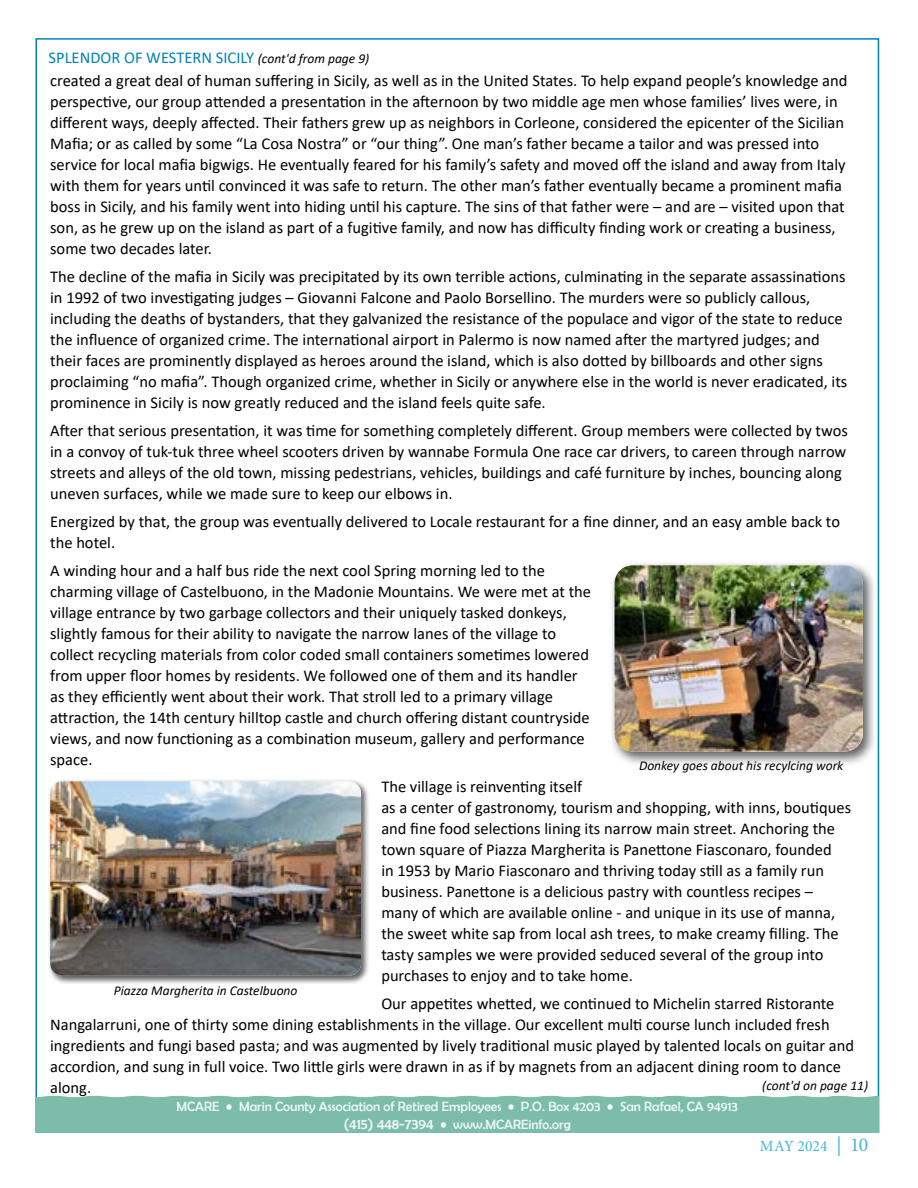
<style>
.page{position:relative;width:918px;height:1188px;background:#fff}
.page>*{position:absolute;margin:0;border:0;box-sizing:border-box;transform-origin:0 0}
.t1{font:16.5px/21px "Calibri";color:#000}
.t2{font:16.5px "Calibri";color:#0083b4}
.t3{font:15.45px "Minion Pro";letter-spacing:.01em;color:#46b3da}
.t4{font:13.5px/18px "Berlin Sans FB";color:#eff9fe;text-align:center}
.t5{font:italic 13.5px "Calibri";color:#000}
.s1{font-style:italic;font-size:13.5px;color:#000}
.s2{font-size:15px}
.s3{font-size:19.8px}
</style>
<div class="page">
<div style="left:35px;top:1096px;width:844px;height:37px;background:#7dbca9"></div>
<div style="left:610px;top:561px;width:267px;height:205px;background:#000;opacity:.64"></div>
<img style="left:615px;top:565px;width:248px;height:187px">
<div style="left:47px;top:779px;width:323px;height:205px;background:#000;opacity:.64"></div>
<img style="left:50px;top:781px;width:311px;height:195px">
<p class="t2" style="left:49px;top:46px;width:322px">SPLENDOR OF WESTERN SICILY <span class="s1">(cont'd from page 9)</span></p>
<p class="t1" style="left:50px;top:70px;width:799px">created a great deal of human suffering in Sicily, as well as in the United States. To help expand people’s knowledge and perspective, our group attended a presentation in the afternoon by two middle age men whose families’ lives were, in different ways, deeply affected. Their fathers grew up as neighbors in Corleone, considered the epicenter of the Sicilian Mafia; or as called by some “La Cosa Nostra” or “our thing”. One man’s father became a tailor and was pressed into service for local mafia bigwigs. He eventually feared for his family’s safety and moved off the island and away from Italy with them for years until convinced it was safe to return. The other man’s father eventually became a prominent mafia boss in Sicily, and his family went into hiding until his capture. The sins of that father were – and are – visited upon that son, as he grew up on the island as part of a fugitive family, and now has difficulty finding work or creating a business, some two decades later.</p>
<p class="t1" style="left:50px;top:266px;width:799px">The decline of the mafia in Sicily was precipitated by its own terrible actions, culminating in the separate assassinations in 1992 of two investigating judges – Giovanni Falcone and Paolo Borsellino. The murders were so publicly callous, including the deaths of bystanders, that they galvanized the resistance of the populace and vigor of the state to reduce the influence of organized crime. The international airport in Palermo is now named after the martyred judges; and their faces are prominently displayed as heroes around the island, which is also dotted by billboards and other signs proclaiming “no mafia”. Though organized crime, whether in Sicily or anywhere else in the world is never eradicated, its prominence in Sicily is now greatly reduced and the island feels quite safe.</p>
<p class="t1" style="left:50px;top:420px;width:799px">After that serious presentation, it was time for something completely different. Group members were collected by twos in a convoy of tuk-tuk three wheel scooters driven by wannabe Formula One race car drivers, to careen through narrow streets and alleys of the old town, missing pedestrians, vehicles, buildings and café furniture by inches, bouncing along uneven surfaces, while we made sure to keep our elbows in.</p>
<p class="t1" style="left:50px;top:510px;width:791px">Energized by that, the group was eventually delivered to Locale restaurant for a fine dinner, and an easy amble back to the hotel.</p>
<p class="t1" style="left:50px;top:559px;width:542px">A winding hour and a half bus ride the next cool Spring morning led to the charming village of Castelbuono, in the Madonie Mountains. We were met at the village entrance by two garbage collectors and their uniquely tasked donkeys, slightly famous for their ability to navigate the narrow lanes of the village to collect recycling materials from color coded small containers sometimes lowered from upper floor homes by residents. We followed one of them and its handler as they efficiently went about their work. That stroll led to a primary village attraction, the 14th century hilltop castle and church offering distant countryside views, and now functioning as a combination museum, gallery and performance space.</p>
<p class="t1" style="left:381px;top:776px;width:471px">The village is reinventing itself<br>as a center of gastronomy, tourism and shopping, with inns, boutiques and fine food selections lining its narrow main street. Anchoring the town square of Piazza Margherita is Panettone Fiasconaro, founded<br>in 1953 by Mario Fiasconaro and thriving today still as a family run business. Panettone is a delicious pastry with countless recipes – many of which are available online - and unique in its use of manna, the sweet white sap from local ash trees, to make creamy filling. The tasty samples we were provided seduced several of the group into purchases to enjoy and to take home.</p>
<p class="t1" style="left:50px;top:993px;width:806px;text-indent:331px">Our appetites whetted, we continued to Michelin starred Ristorante Nangalarruni, one of thirty some dining establishments in the village. Our excellent multi course lunch included fresh ingredients and fungi based pasta; and was augmented by lively traditional music played by talented locals on guitar and accordion, and sung in full voice. Two little girls were drawn in as if by magnets from an adjacent dining room to dance along.</p>
<p class="t5" style="left:639px;top:756px;width:206px">Donkey goes about his recylcing work</p>
<p class="t5" style="left:114px;top:981px;width:185px">Piazza Margherita in Castelbuono</p>
<p class="t5" style="left:762px;top:1076px;width:107px">(cont'd on page 11)</p>
<p class="t4" style="left:177px;top:1097px;width:563px">MCARE • Marin County Association of Retired Employees • P.O. Box 4203 • San Rafael, CA 94913 <span class="s2">(415) 448-7394</span> • www.MCAREinfo.org</p>
<p class="t3" style="left:760px;top:1135px;width:110px">MAY 2024 <span class="s3">| 10</span></p>
</div>
